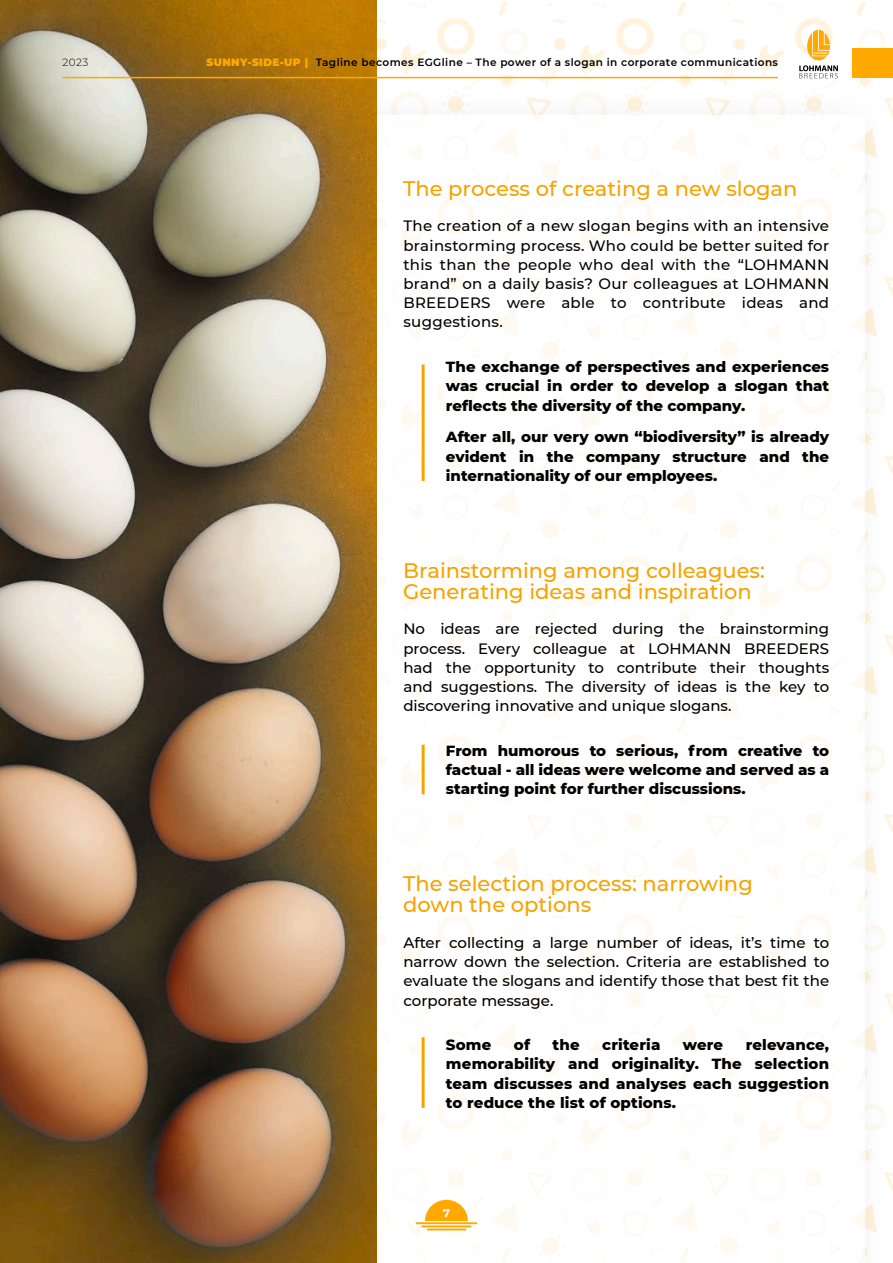
<style>
.page{position:relative;width:893px;height:1263px;background:#fff}
.page>*{position:absolute;margin:0;border:0;box-sizing:border-box;transform-origin:0 0}
.t1{font:500 21px/21px "Montserrat";color:#f5a300}
.TEXTO{font:500 15px/19.2px "Montserrat";color:#000;text-align:justify}
.TEXTO-2{font:800 15px/19.2px "Montserrat";color:#000;text-align:justify}
.t2{font:700 10.95px "Montserrat";color:#fff}
.t3{font:600 10.5px "Montserrat";letter-spacing:.04em;color:#000}
.t4{font:300 10.5px "Montserrat";color:#000}
.s1{font-weight:900;color:#ffa900}
</style>
<div class="page">
<img style="left:376px;top:0;width:517px;height:83px">
<div style="left:0;top:83px;width:893px;height:1180px;background:#000;opacity:.1"></div>
<div style="left:29px;top:115px;width:835px;height:1148px;background:#fff"></div>
<img style="left:0;top:0;width:376px;height:1263px">
<hr style="left:422px;top:364px;width:3px;height:117px;background:#f5a300">
<hr style="left:422px;top:745px;width:3px;height:49px;background:#f5a300">
<hr style="left:422px;top:1037px;width:3px;height:71px;background:#f5a300">
<svg style="left:799px;top:30px;width:39px;height:48px"></svg>
<div style="left:852px;top:49px;width:41px;height:29px;background:#ffa900"></div>
<hr style="left:62px;top:77px;width:716px;height:1px;background:#ffa900">
<hr style="left:416px;top:1222px;width:61px;height:2px;background:#ffa900">
<hr style="left:421px;top:1225px;width:50px;height:2px;background:#ffa900">
<hr style="left:427px;top:1228px;width:39px;height:2px;background:#ffa900">
<svg style="left:425px;top:1200px;width:43px;height:21px"></svg>
<p class="t4" style="left:62px;top:55px;width:27px">2023</p>
<p class="t3" style="left:206px;top:55px;width:573px"><span class="s1">SUNNY-SIDE-UP |</span> Tagline becomes EGGline – The power of a slogan in corporate communications</p>
<p class="t1" style="left:403px;top:177px;width:396px">The process of creating a new slogan</p>
<p class="TEXTO" style="left:403px;top:216px;width:427px">The creation of a new slogan begins with an intensive brainstorming process. Who could be better suited for this than the people who deal with the “LOHMANN brand” on a daily basis? Our colleagues at LOHMANN BREEDERS were able to contribute ideas and suggestions.</p>
<p class="TEXTO-2" style="left:446px;top:356px;width:385px">The exchange of perspectives and experiences was crucial in order to develop a slogan that reflects the diversity of the company.</p>
<p class="TEXTO-2" style="left:446px;top:427px;width:385px">After all, our very own “biodiversity” is already evident in the company structure and the internationality of our employees.</p>
<p class="t1" style="left:403px;top:559px;width:363px">Brainstorming among colleagues:<br>Generating ideas and inspiration</p>
<p class="TEXTO" style="left:403px;top:619px;width:427px">No ideas are rejected during the brainstorming process. Every colleague at LOHMANN BREEDERS had the opportunity to contribute their thoughts and suggestions. The diversity of ideas is the key to discovering innovative and unique slogans.</p>
<p class="TEXTO-2" style="left:446px;top:740px;width:385px">From humorous to serious, from creative to factual - all ideas were welcome and served as a starting point for further discussions.</p>
<p class="t1" style="left:403px;top:872px;width:351px">The selection process: narrowing down the options</p>
<p class="TEXTO" style="left:403px;top:932px;width:427px">After collecting a large number of ideas, it’s time to narrow down the selection. Criteria are established to evaluate the slogans and identify those that best fit the corporate message.</p>
<p class="TEXTO-2" style="left:446px;top:1034px;width:47px">Some</p>
<p class="TEXTO-2" style="left:514px;top:1034px;width:18px">of</p>
<p class="TEXTO-2" style="left:553px;top:1034px;width:29px">the</p>
<p class="TEXTO-2" style="left:602px;top:1034px;width:60px">criteria</p>
<p class="TEXTO-2" style="left:683px;top:1034px;width:42px">were</p>
<p class="TEXTO-2" style="left:446px;top:1034px;width:385px;text-indent:300px">relevance, memorability and originality. The selection team discusses and analyses each suggestion to reduce the list of options.</p>
<p class="t2" style="left:443px;top:1205px;width:8px">7</p>
</div>
